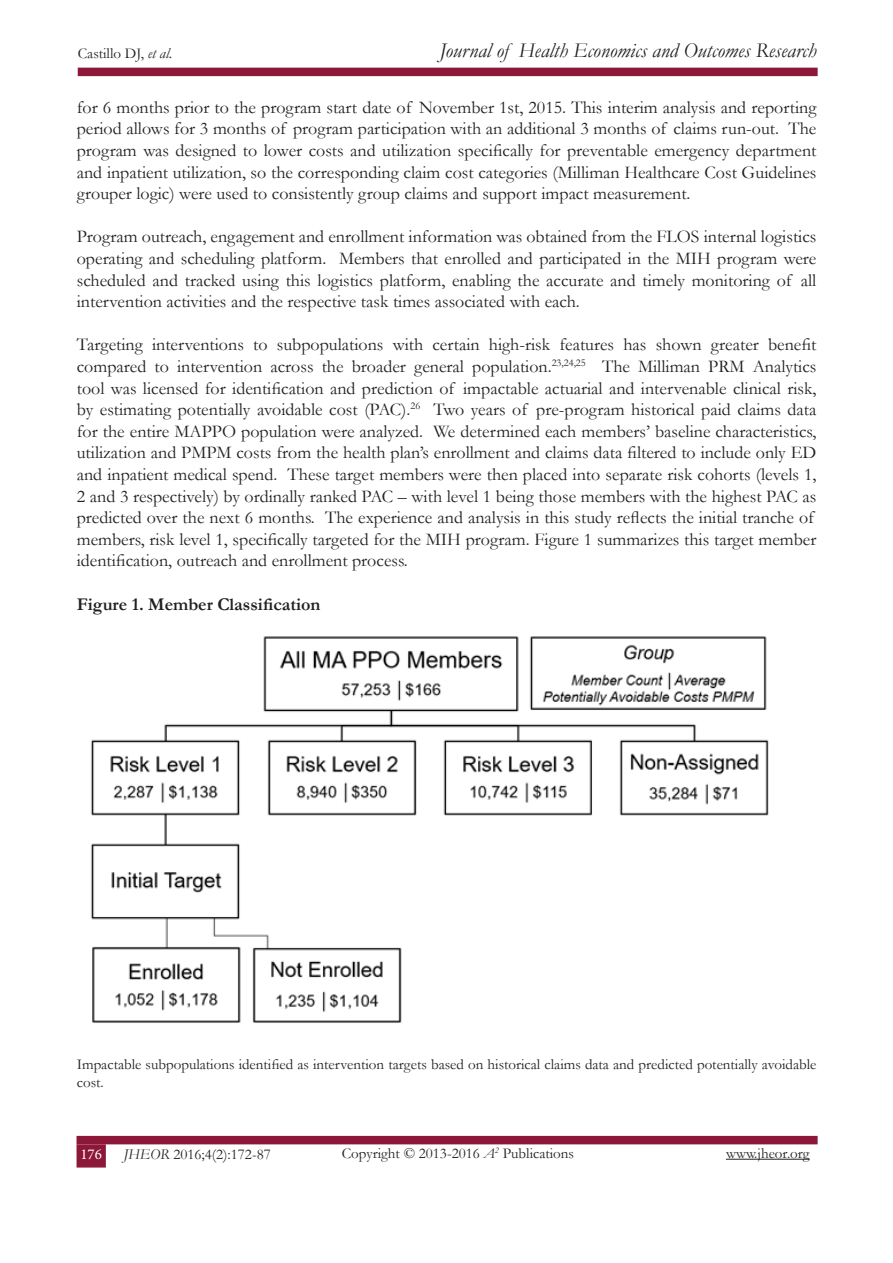
<style>
.page{position:relative;width:893px;height:1263px;background:#fff}
.page>*{position:absolute;margin:0;border:0;box-sizing:border-box;transform-origin:0 0}
.t1{font:italic 21px "Garamond";color:#231f20}
.t2{font:18px/21.6px "Garamond";color:#231f20;text-align:justify}
.t3{font:700 18px "Garamond";color:#231f20}
.t4{font:15px/18px "Garamond";color:#231f20}
.t5{font:15px "Minion Pro";color:#fff}
.s1{font-style:italic}
</style>
<div class="page">
<div style="left:77px;top:1144px;width:29px;height:23px;background:#8d1738;border:2px solid #8d1738"></div>
<div style="left:78px;top:68px;width:740px;height:8px;background:#8d1738"></div>
<div style="left:77px;top:1136px;width:741px;height:8px;background:#8d1738"></div>
<hr style="left:726px;top:1159px;width:84px;height:1px;background:#231f20">
<img style="left:91px;top:636px;width:678px;height:387px">
<p class="t1" style="left:440px;top:36px;width:379px">Journal of Health Economics and Outcomes Research</p>
<p class="t4" style="left:78px;top:43px;width:96px">Castillo DJ, <span class="s1">et al.</span></p>
<p class="t2" style="left:77px;top:96px;width:741px">for 6 months prior to the program start date of November 1st, 2015. This interim analysis and reporting period allows for 3 months of program participation with an additional 3 months of claims run-out. The program was designed to lower costs and utilization specifically for preventable emergency department and inpatient utilization, so the corresponding claim cost categories (Milliman Healthcare Cost Guidelines grouper logic) were used to consistently group claims and support impact measurement.</p>
<p class="t2" style="left:77px;top:225px;width:741px">Program outreach, engagement and enrollment information was obtained from the FLOS internal logistics operating and scheduling platform. Members that enrolled and participated in the MIH program were scheduled and tracked using this logistics platform, enabling the accurate and timely monitoring of all intervention activities and the respective task times associated with each.</p>
<p class="t2" style="left:77px;top:333px;width:741px;text-align:left">Targeting interventions to subpopulations with certain high-risk features has shown greater benefit compared to intervention across the broader general population.<sup>23,24,25</sup> The Milliman PRM Analytics tool was licensed for identification and prediction of impactable actuarial and intervenable clinical risk, by estimating potentially avoidable cost (PAC).<sup>26</sup> Two years of pre-program historical paid claims data for the entire MAPPO population were analyzed. We determined each members’ baseline characteristics, utilization and PMPM costs from the health plan’s enrollment and claims data filtered to include only ED and inpatient medical spend. These target members were then placed into separate risk cohorts (levels 1, 2 and 3 respectively) by ordinally ranked PAC – with level 1 being those members with the highest PAC as predicted over the next 6 months. The experience and analysis in this study reflects the initial tranche of members, risk level 1, specifically targeted for the MIH program. Figure 1 summarizes this target member identification, outreach and enrollment process.</p>
<p class="t3" style="left:77px;top:592px;width:245px">Figure 1. Member Classification</p>
<p class="t4" style="left:77px;top:1055px;width:741px">Impactable subpopulations identified as intervention targets based on historical claims data and predicted potentially avoidable cost.</p>
<p class="t4" style="left:342px;top:1144px;width:234px">Copyright © 2013-2016 <span class="s1">A</span><sup>2</sup> Publications</p>
<p class="t5" style="left:80px;top:1144px;width:23px">176</p>
<p class="t4" style="left:123px;top:1144px;width:149px"><span class="s1">JHEOR</span> 2016;4(2):172-87</p>
<p class="t4" style="left:726px;top:1144px;width:85px">www.jheor.org</p>
</div>
